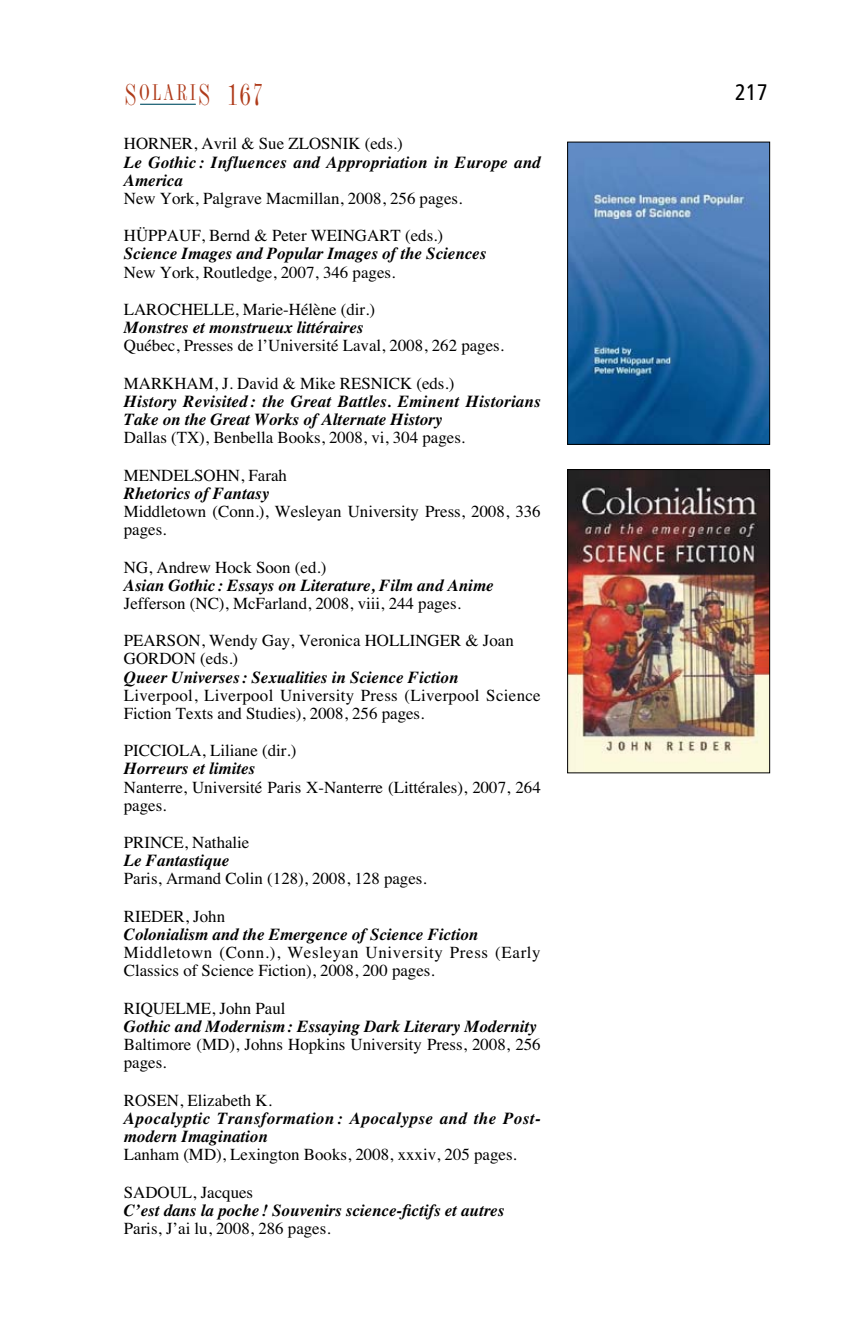
<style>
.page{position:relative;width:851px;height:1337px;background:#fff}
.page>*{position:absolute;margin:0;border:0;box-sizing:border-box;transform-origin:0 0}
.t1{font:31.5px "Fashion Compressed Plain";color:#af3b1a}
.t2{font:condensed 22.5px "Frutiger";color:#000}
.t3{font:16.88px/18.2px "Times";color:#000}
.t4{font:italic 700 16.88px/18.2px "Times";color:#000}
.t5{font:16.88px/18.2px "Times";letter-spacing:.02em;color:#000}
.t6{font:16.88px/18.2px "Times";letter-spacing:.04em;color:#000}
.t7{font:italic 700 16.88px/18.2px "Times";letter-spacing:.03em;color:#000}
</style>
<div class="page">
<hr style="left:140px;top:104px;width:56px;height:1px;background:#004e64">
<img style="left:569px;top:144px;width:199px;height:299px">
<div style="left:567px;top:142px;width:203px;height:303px;border:1px solid #000"></div>
<img style="left:569px;top:471px;width:199px;height:300px">
<div style="left:567px;top:469px;width:203px;height:304px;border:1px solid #000"></div>
<h1 class="t1" style="left:125px;top:82px;width:139px">S<sup>OLARI</sup>S 167</h1>
<h2 class="t2" style="left:735px;top:83px;width:34px">217</h2>
<p class="t3" style="left:124px;top:136px;width:280px">HORNER, Avril &amp; Sue ZLOSNIK (eds.)</p>
<p class="t4" style="left:124px;top:154px;width:418px">Le Gothic : Influences and Appropriation in Europe and<br>America</p>
<p class="t3" style="left:124px;top:191px;width:340px">New York, Palgrave Macmillan, 2008, 256 pages.</p>
<p class="t3" style="left:124px;top:228px;width:321px">HÜPPAUF, Bernd &amp; Peter WEINGART (eds.)</p>
<p class="t4" style="left:124px;top:246px;width:364px">Science Images and Popular Images of the Sciences</p>
<p class="t3" style="left:124px;top:264px;width:273px">New York, Routledge, 2007, 346 pages.</p>
<p class="t3" style="left:124px;top:302px;width:253px">LAROCHELLE, Marie-Hélène (dir.)</p>
<p class="t4" style="left:124px;top:320px;width:241px">Monstres et monstrueux littéraires</p>
<p class="t3" style="left:124px;top:338px;width:381px">Québec, Presses de l’Université Laval, 2008, 262 pages.</p>
<p class="t3" style="left:124px;top:375px;width:332px">MARKHAM, J. David &amp; Mike RESNICK (eds.)</p>
<p class="t4" style="left:124px;top:393px;width:418px">History Revisited : the Great Battles. Eminent Historians<br>Take on the Great Works of Alternate History</p>
<p class="t3" style="left:124px;top:430px;width:343px">Dallas (TX), Benbella Books, 2008, vi, 304 pages.</p>
<p class="t3" style="left:124px;top:467px;width:165px">MENDELSOHN, Farah</p>
<p class="t4" style="left:124px;top:485px;width:147px">Rhetorics of Fantasy</p>
<p class="t3" style="left:124px;top:504px;width:418px">Middletown (Conn.), Wesleyan University Press, 2008, 336 pages.</p>
<p class="t3" style="left:124px;top:559px;width:204px">NG, Andrew Hock Soon (ed.)</p>
<p class="t4" style="left:124px;top:577px;width:371px">Asian Gothic : Essays on Literature, Film and Anime</p>
<p class="t3" style="left:124px;top:595px;width:338px">Jefferson (NC), McFarland, 2008, viii, 244 pages.</p>
<p class="t3" style="left:124px;top:633px;width:391px">PEARSON, Wendy Gay, Veronica HOLLINGER &amp; Joan<br>GORDON (eds.)</p>
<p class="t4" style="left:124px;top:669px;width:336px">Queer Universes : Sexualities in Science Fiction</p>
<p class="t5" style="left:124px;top:687px;width:418px">Liverpool, Liverpool University Press (Liverpool Science<br>Fiction Texts and Studies), 2008, 256 pages.</p>
<p class="t3" style="left:124px;top:743px;width:174px">PICCIOLA, Liliane (dir.)</p>
<p class="t4" style="left:124px;top:761px;width:133px">Horreurs et limites</p>
<p class="t3" style="left:124px;top:779px;width:418px">Nanterre, Université Paris X-Nanterre (Littérales), 2007, 264 pages.</p>
<p class="t3" style="left:124px;top:835px;width:127px">PRINCE, Nathalie</p>
<p class="t4" style="left:124px;top:853px;width:107px">Le Fantastique</p>
<p class="t3" style="left:124px;top:871px;width:304px">Paris, Armand Colin (128), 2008, 128 pages.</p>
<p class="t3" style="left:124px;top:908px;width:103px">RIEDER, John</p>
<p class="t4" style="left:124px;top:926px;width:356px">Colonialism and the Emergence of Science Fiction</p>
<p class="t6" style="left:124px;top:945px;width:418px">Middletown (Conn.), Wesleyan University Press (Early<br>Classics of Science Fiction), 2008, 200 pages.</p>
<p class="t3" style="left:124px;top:1000px;width:163px">RIQUELME, John Paul</p>
<p class="t4" style="left:124px;top:1018px;width:414px">Gothic and Modernism : Essaying Dark Literary Modernity</p>
<p class="t3" style="left:124px;top:1037px;width:418px">Baltimore (MD), Johns Hopkins University Press, 2008, 256 pages.</p>
<p class="t3" style="left:124px;top:1092px;width:150px">ROSEN, Elizabeth K.</p>
<p class="t7" style="left:124px;top:1110px;width:418px">Apocalyptic Transformation : Apocalypse and the Post&shy;modern Imagination</p>
<p class="t3" style="left:124px;top:1146px;width:394px">Lanham (MD), Lexington Books, 2008, xxxiv, 205 pages.</p>
<p class="t3" style="left:124px;top:1184px;width:131px">SADOUL, Jacques</p>
<p class="t4" style="left:124px;top:1202px;width:382px">C’est dans la poche ! Souvenirs science-fictifs et autres</p>
<p class="t3" style="left:124px;top:1220px;width:208px">Paris, J’ai lu, 2008, 286 pages.</p>
</div>
